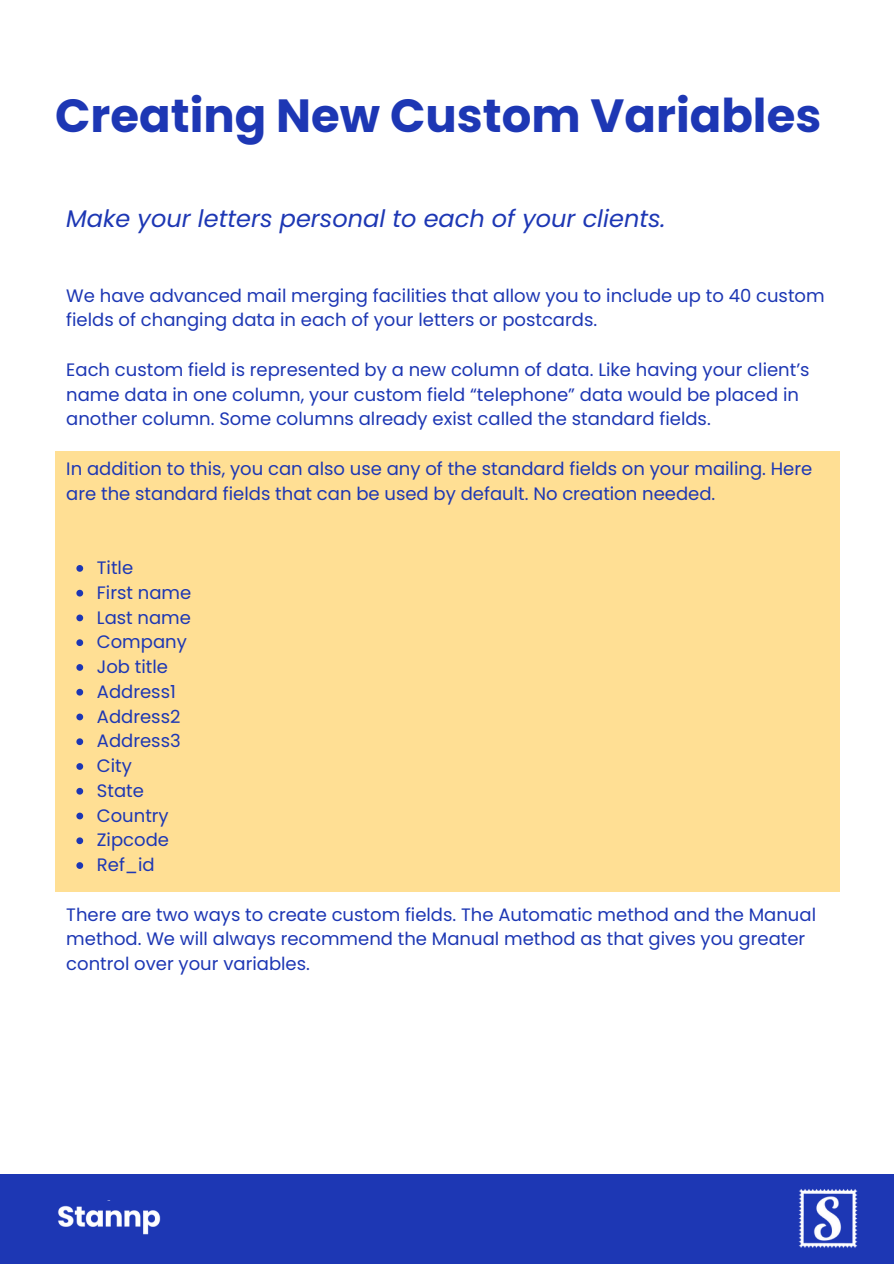
<style>
.page{position:relative;width:894px;height:1264px;background:#fff}
.page>*{position:absolute;margin:0;border:0;box-sizing:border-box;transform-origin:0 0}
.t1{font:700 46.5px "Poppins";color:#1d37b4}
.t2{font:italic 24px "Poppins";color:#1d37b4}
.t3{font:18px/24.8px "Poppins";color:#1d37b4}
</style>
<div class="page">
<div style="left:55px;top:451px;width:784px;height:440px;background:#ffdf94"></div>
<svg style="left:76px;top:565px;width:7px;height:6px"></svg>
<svg style="left:76px;top:589px;width:7px;height:7px"></svg>
<svg style="left:76px;top:614px;width:7px;height:7px"></svg>
<svg style="left:76px;top:639px;width:7px;height:7px"></svg>
<svg style="left:76px;top:664px;width:7px;height:6px"></svg>
<svg style="left:76px;top:688px;width:7px;height:7px"></svg>
<svg style="left:76px;top:713px;width:7px;height:7px"></svg>
<svg style="left:76px;top:738px;width:7px;height:7px"></svg>
<svg style="left:76px;top:763px;width:7px;height:6px"></svg>
<svg style="left:76px;top:787px;width:7px;height:7px"></svg>
<svg style="left:76px;top:812px;width:7px;height:7px"></svg>
<svg style="left:76px;top:837px;width:7px;height:7px"></svg>
<svg style="left:76px;top:862px;width:7px;height:6px"></svg>
<div style="left:0;top:1174px;width:893px;height:89px;background:#1d37b4"></div>
<img style="left:58px;top:1200px;width:103px;height:34px">
<img style="left:798px;top:1189px;width:60px;height:59px">
<p class="t1" style="left:55px;top:83px;width:767px">Creating New Custom Variables</p>
<p class="t2" style="left:66px;top:202px;width:600px">Make your letters personal to each of your clients.</p>
<h1 class="t3" style="left:66px;top:283px;width:759px">We have advanced mail merging facilities that allow you to include up to 40 custom fields of changing data in each of your letters or postcards.</h1>
<h2 class="t3" style="left:66px;top:357px;width:744px">Each custom field is represented by a new column of data. Like having your client’s name data in one column, your custom field “telephone” data would be placed in another column. Some columns already exist called the standard fields.</h2>
<p class="t3" style="left:66px;top:456px;width:747px">In addition to this, you can also use any of the standard fields on your mailing. Here are the standard fields that can be used by default. No creation needed.</p>
<p class="t3" style="left:97px;top:555px;width:38px">Title</p>
<p class="t3" style="left:97px;top:580px;width:96px">First name</p>
<p class="t3" style="left:97px;top:605px;width:96px">Last name</p>
<p class="t3" style="left:97px;top:629px;width:91px">Company</p>
<p class="t3" style="left:97px;top:654px;width:73px">Job title</p>
<p class="t3" style="left:97px;top:679px;width:80px">Address1</p>
<p class="t3" style="left:97px;top:704px;width:85px">Address2</p>
<p class="t3" style="left:97px;top:728px;width:85px">Address3</p>
<p class="t3" style="left:97px;top:753px;width:37px">City</p>
<p class="t3" style="left:97px;top:778px;width:48px">State</p>
<p class="t3" style="left:97px;top:803px;width:73px">Country</p>
<p class="t3" style="left:97px;top:827px;width:74px">Zipcode</p>
<p class="t3" style="left:97px;top:852px;width:59px">Ref_id</p>
<p class="t3" style="left:66px;top:902px;width:751px">There are two ways to create custom fields. The Automatic method and the Manual method. We will always recommend the Manual method as that gives you greater control over your variables.</p>
</div>
